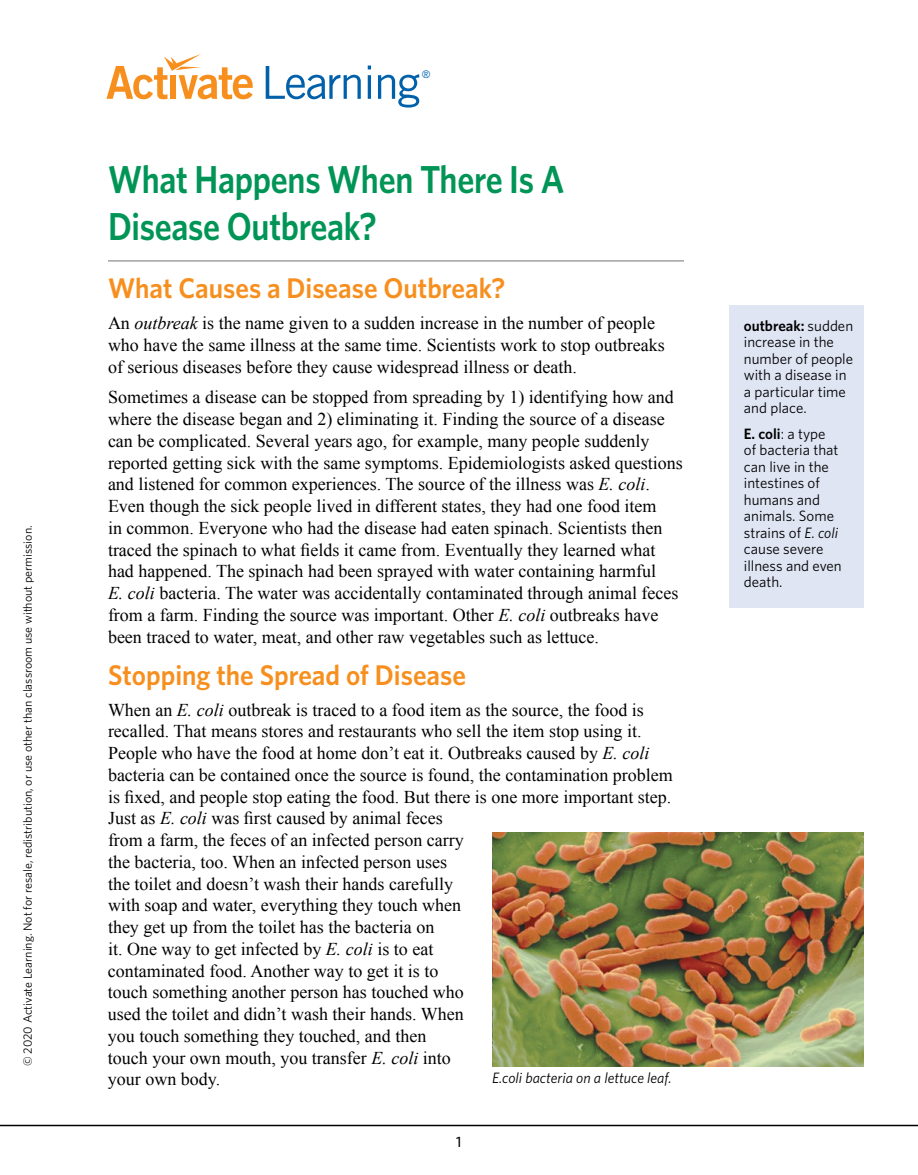
<style>
.page{position:relative;width:918px;height:1175px;background:#fff}
.page>*{position:absolute;margin:0;border:0;box-sizing:border-box;transform-origin:0 0}
.t1{font:600 39px/46.8px "Whitney";letter-spacing:-.01em;color:#009556;scale:.87 1}
.t2{font:600 28.5px "Whitney";color:#f78f1e;scale:.95 1}
.t3{font:18px/21.8px "Times New Roman";color:#000}
.t4{font:15px/16.5px "Whitney";color:#000}
.t5{font:italic 15px "Whitney";color:#000}
.t6{font:500 15px "Whitney";color:#000}
.t7{font:12px "Whitney";color:#000}
.t8{font:9.6px "News Gothic";color:#0061aa}
.s1{font-style:italic}
.s2{font-weight:600}
</style>
<div class="page">
<hr style="left:108px;top:260px;width:576px;height:1px;background:#808285">
<div style="left:729px;top:305px;width:135px;height:302px;background:#dfe5f3"></div>
<img style="left:492px;top:832px;width:372px;height:234px">
<hr style="left:0;top:1124px;width:918px;height:2px;background:#000">
<svg style="left:106px;top:54px;width:147px;height:45px"></svg>
<svg style="left:266px;top:66px;width:95px;height:33px"></svg>
<hr style="left:368px;top:75px;width:3px;height:24px;background:#0061aa">
<svg style="left:378px;top:74px;width:41px;height:34px"></svg>
<p class="t7" style="left:20px;top:1066px;width:542px;rotate:-90deg">© 2020 Activate Learning. Not for resale, redistribution, or use other than classroom use without permission.</p>
<p class="t8" style="left:422px;top:68px;width:10px">®</p>
<h1 class="t1" style="left:108px;top:155px;width:526px">What Happens When There Is A<br>Disease Outbreak?</h1>
<h2 class="t2" style="left:108px;top:269px;width:420px">What Causes a Disease Outbreak?</h2>
<p class="t3" style="left:108px;top:312px;width:558px">An <span class="s1">outbreak</span> is the name given to a sudden increase in the number of people who have the same illness at the same time. Scientists work to stop outbreaks of serious diseases before they cause widespread illness or death.</p>
<p class="t3" style="left:108px;top:386px;width:576px">Sometimes a disease can be stopped from spreading by 1) identifying how and where the disease began and 2) eliminating it. Finding the source of a disease can be complicated. Several years ago, for example, many people suddenly reported getting sick with the same symptoms. Epidemiologists asked questions and listened for common experiences. The source of the illness was <span class="s1">E. coli</span>.<br>Even though the sick people lived in different states, they had one food item<br>in common. Everyone who had the disease had eaten spinach. Scientists then traced the spinach to what fields it came from. Eventually they learned what had happened. The spinach had been sprayed with water containing harmful<br><span class="s1">E. coli</span> bacteria. The water was accidentally contaminated through animal feces from a farm. Finding the source was important. Other <span class="s1">E. coli</span> outbreaks have been traced to water, meat, and other raw vegetables such as lettuce.</p>
<h2 class="t2" style="left:108px;top:656px;width:378px">Stopping the Spread of Disease</h2>
<p class="t3" style="left:108px;top:698px;width:566px">When an <span class="s1">E. coli</span> outbreak is traced to a food item as the source, the food is recalled. That means stores and restaurants who sell the item stop using it.<br>People who have the food at home don’t eat it. Outbreaks caused by <span class="s1">E. coli </span>bacteria can be contained once the source is found, the contamination problem is fixed, and people stop eating the food. But there is one more important step.<br>Just as <span class="s1">E. coli</span> was first caused by animal feces<br>from a farm, the feces of an infected person carry<br>the bacteria, too. When an infected person uses<br>the toilet and doesn’t wash their hands carefully<br>with soap and water, everything they touch when<br>they get up from the toilet has the bacteria on<br>it. One way to get infected by <span class="s1">E. coli</span> is to eat<br>contaminated food. Another way to get it is to<br>touch something another person has touched who<br>used the toilet and didn’t wash their hands. When<br>you touch something they touched, and then<br>touch your own mouth, you transfer <span class="s1">E. coli</span> into<br>your own body.</p>
<p class="t5" style="left:492px;top:1068px;width:181px">E.coli bacteria on a lettuce leaf.</p>
<p class="t6" style="left:456px;top:1132px;width:7px">1</p>
<p class="t4" style="left:744px;top:317px;width:111px"><span class="s2">outbreak:</span> sudden increase in the number of people with a disease in a particular time and place.</p>
<p class="t4" style="left:744px;top:425px;width:99px"><span class="s2">E. coli</span>: a type<br>of bacteria that can live in the intestines of humans and animals. Some strains of <span class="s1">E. coli </span>cause severe illness and even death.</p>
</div>
